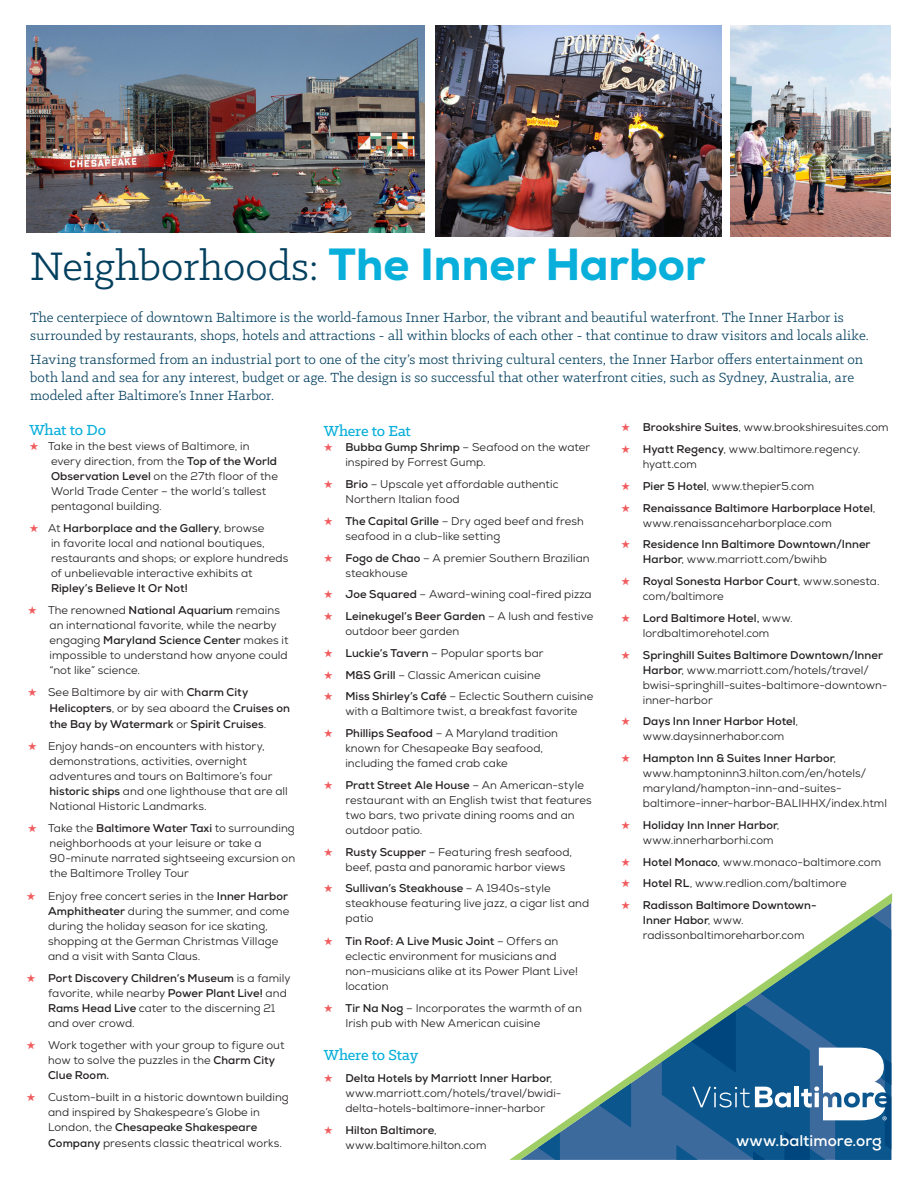
<style>
.page{position:relative;width:918px;height:1188px;background:#fff}
.page>*{position:absolute;margin:0;border:0;box-sizing:border-box;transform-origin:0 0}
.t1{font:45px "Klinic Slab";color:#033f5e}
.subhead{font:500 16.5px "Klinic Slab";letter-spacing:-.015em;color:#08afda}
.copy{font:700 15.6px "Nexa";letter-spacing:.005em;color:#fff}
.intro_para{font:15px/18px "Klinic Slab";letter-spacing:.005em;color:#033f5e}
.copy-2{font:11.25px/15px "Nexa";letter-spacing:.005em;color:#231f20}
.copy-3{font:700 11.25px/15px "Nexa";letter-spacing:.005em;color:#231f20}
.s1{font-family:"Nexa";font-weight:800;color:#08afda}
.s2{color:#f05c5e}
.s3{font-weight:700}
.s4{font-weight:400}
</style>
<div class="page">
<svg style="left:509px;top:893px;width:383px;height:267px"></svg>
<img style="left:26px;top:26px;width:399px;height:206px">
<img style="left:436px;top:26px;width:286px;height:211px">
<img style="left:731px;top:26px;width:159px;height:211px">
<svg style="left:676px;top:1010px;width:215px;height:150px"></svg>
<p class="t1" style="left:30px;top:238px;width:677px">Neighborhoods: <span class="s1">The Inner Harbor</span></p>
<p class="intro_para" style="left:30px;top:308px;width:840px">The centerpiece of downtown Baltimore is the world-famous Inner Harbor, the vibrant and beautiful waterfront. The Inner Harbor is surrounded by restaurants, shops, hotels and attractions - all within blocks of each other - that continue to draw visitors and locals alike.</p>
<p class="intro_para" style="left:30px;top:350px;width:834px">Having transformed from an industrial port to one of the city’s most thriving cultural centers, the Inner Harbor offers entertainment on both land and sea for any interest, budget or age. The design is so successful that other waterfront cities, such as Sydney, Australia, are modeled after Baltimore’s Inner Harbor.</p>
<p class="subhead" style="left:29px;top:420px;width:78px">What to Do</p>
<p class="copy-2" style="left:51px;top:439px;width:228px;text-indent:-22px"><span class="s2">★</span> Take in the best views of Baltimore, in every direction, from the <span class="s3">Top of the World Observation Level</span> on the 27th floor of the World Trade Center – the world’s tallest pentagonal building.</p>
<p class="copy-2" style="left:51px;top:521px;width:239px;text-indent:-22px"><span class="s2">★</span> At <span class="s3">Harborplace and the Gallery</span>, browse<br>in favorite local and national boutiques, restaurants and shops; or explore hundreds of unbelievable interactive exhibits at <span class="s3">Ripley’s Believe It Or Not!</span></p>
<p class="copy-2" style="left:50px;top:602px;width:240px;text-indent:-22px"><span class="s2">★</span> The renowned <span class="s3">National Aquarium</span> remains an international favorite, while the nearby engaging <span class="s3">Maryland Science Center</span> makes it impossible to understand how anyone could “not like” science.</p>
<p class="copy-3" style="left:50px;top:685px;width:242px;line-height:15.8px;text-indent:-22px"><span class="s2">★</span> <span class="s4">See Baltimore by air with</span> Charm City<br>Helicopters<span class="s4">, or by sea aboard the</span> Cruises on the Bay by Watermark <span class="s4">or</span> Spirit Cruises<span class="s4">.</span></p>
<p class="copy-2" style="left:50px;top:738px;width:240px;text-indent:-22px"><span class="s2">★</span> Enjoy hands-on encounters with history, demonstrations, activities, overnight adventures and tours on Baltimore’s four <span class="s3">historic ships</span> and one lighthouse that are all National Historic Landmarks.</p>
<p class="copy-2" style="left:50px;top:821px;width:247px;text-indent:-22px"><span class="s2">★</span> Take the <span class="s3">Baltimore Water Taxi</span> to surrounding neighborhoods at your leisure or take a 90-minute narrated sightseeing excursion on the Baltimore Trolley Tour</p>
<p class="copy-2" style="left:48px;top:888px;width:243px;text-indent:-22px"><span class="s2">★</span> Enjoy free concert series in the <span class="s3">Inner Harbor Amphitheater</span> during the summer, and come during the holiday season for ice skating, shopping at the German Christmas Village and a visit with Santa Claus.</p>
<p class="copy-2" style="left:48px;top:971px;width:244px;text-indent:-22px"><span class="s2">★</span> <span class="s3">Port Discovery Children’s Museum</span> is a family favorite, while nearby <span class="s3">Power Plant Live!</span> and <span class="s3">Rams Head Live</span> cater to the discerning 21 and over crowd.</p>
<p class="copy-2" style="left:48px;top:1037px;width:238px;text-indent:-22px"><span class="s2">★</span> Work together with your group to figure out how to solve the puzzles in the <span class="s3">Charm City<br>Clue Room.</span></p>
<p class="copy-2" style="left:48px;top:1089px;width:242px;line-height:15.5px;text-indent:-22px"><span class="s2">★</span> Custom-built in a historic downtown building and inspired by Shakespeare’s Globe in London, the <span class="s3">Chesapeake Shakespeare Company</span> presents classic theatrical works.</p>
<p class="subhead" style="left:324px;top:421px;width:88px">Where to Eat</p>
<p class="copy-2" style="left:345px;top:440px;width:246px;text-indent:-22px"><span class="s2">★</span> <span class="s3">Bubba Gump Shrimp</span> – Seafood on the water inspired by Forrest Gump.</p>
<p class="copy-2" style="left:345px;top:477px;width:215px;text-indent:-22px"><span class="s2">★</span> <span class="s3">Brio</span> – Upscale yet affordable authentic<br>Northern Italian food</p>
<p class="copy-2" style="left:345px;top:514px;width:240px;text-indent:-22px"><span class="s2">★</span> <span class="s3">The Capital Grille</span> – Dry aged beef and fresh seafood in a club-like setting</p>
<p class="copy-2" style="left:345px;top:550px;width:246px;text-indent:-22px"><span class="s2">★</span> <span class="s3">Fogo de Chao</span> – A premier Southern Brazilian steakhouse</p>
<p class="copy-2" style="left:324px;top:587px;width:269px"><span class="s2">★</span> <span class="s3">Joe Squared</span> – Award-wining coal-fired pizza</p>
<p class="copy-2" style="left:345px;top:609px;width:249px;text-indent:-22px"><span class="s2">★</span> <span class="s3">Leinekugel’s Beer Garden</span> – A lush and festive outdoor beer garden</p>
<p class="copy-2" style="left:324px;top:646px;width:221px"><span class="s2">★</span> <span class="s3">Luckie’s Tavern</span> – Popular sports bar</p>
<p class="copy-2" style="left:324px;top:667px;width:218px"><span class="s2">★</span> <span class="s3">M&amp;S Grill</span> – Classic American cuisine</p>
<p class="copy-2" style="left:324px;top:689px;width:271px;text-align:center"><span class="s2">★</span> <span class="s3">Miss Shirley’s Café</span> – Eclectic Southern cuisine with a Baltimore twist, a breakfast favorite</p>
<p class="copy-2" style="left:345px;top:726px;width:214px;text-indent:-22px"><span class="s2">★</span> <span class="s3">Phillips Seafood</span> – A Maryland tradition known for Chesapeake Bay seafood, including the famed crab cake</p>
<p class="copy-2" style="left:345px;top:778px;width:248px;text-indent:-22px"><span class="s2">★</span> <span class="s3">Pratt Street Ale House</span> – An American-style restaurant with an English twist that features two bars, two private dining rooms and an outdoor patio.</p>
<p class="copy-2" style="left:345px;top:844px;width:228px;text-indent:-22px"><span class="s2">★</span> <span class="s3">Rusty Scupper</span> – Featuring fresh seafood, beef, pasta and panoramic harbor views</p>
<p class="copy-2" style="left:345px;top:881px;width:245px;text-indent:-22px"><span class="s2">★</span> <span class="s3">Sullivan’s Steakhouse</span> – A 1940s-style steakhouse featuring live jazz, a cigar list and patio</p>
<p class="copy-2" style="left:345px;top:934px;width:234px;text-indent:-22px"><span class="s2">★</span> <span class="s3">Tin Roof: A Live Music Joint</span> – Offers an eclectic environment for musicians and non-musicians alike at its Power Plant Live! location</p>
<p class="copy-2" style="left:345px;top:1000px;width:238px;text-indent:-22px"><span class="s2">★</span> <span class="s3">Tir Na Nog</span> – Incorporates the warmth of an<br>Irish pub with New American cuisine</p>
<p class="subhead" style="left:324px;top:1045px;width:96px">Where to Stay</p>
<p class="copy-2" style="left:345px;top:1071px;width:218px;text-indent:-22px"><span class="s2">★</span> <span class="s3">Delta Hotels by Marriott Inner Harbor</span>, www.marriott.com/hotels/travel/bwidi&shy;delta-hotels-baltimore-inner-harbor</p>
<p class="copy-2" style="left:345px;top:1123px;width:143px;text-indent:-22px"><span class="s2">★</span> <span class="s3">Hilton Baltimore</span>, www.baltimore.hilton.com</p>
<p class="copy-2" style="left:621px;top:420px;width:269px"><span class="s2">★</span> <span class="s3">Brookshire Suites</span>, www.brookshiresuites.com</p>
<p class="copy-2" style="left:643px;top:442px;width:219px;text-indent:-22px"><span class="s2">★</span> <span class="s3">Hyatt Regency</span>, www.baltimore.regency. hyatt.com</p>
<p class="copy-2" style="left:621px;top:479px;width:195px"><span class="s2">★</span> <span class="s3">Pier 5 Hotel</span>, www.thepier5.com</p>
<p class="copy-3" style="left:643px;top:500px;width:234px;text-indent:-22px"><span class="s2">★</span> Renaissance Baltimore Harborplace Hotel<span class="s4">, www.renaissanceharborplace.com</span></p>
<p class="copy-3" style="left:643px;top:537px;width:229px;text-indent:-22px"><span class="s2">★</span> Residence Inn Baltimore Downtown/Inner<br>Harbor<span class="s4">, www.marriott.com/bwihb</span></p>
<p class="copy-2" style="left:643px;top:574px;width:238px;text-indent:-22px"><span class="s2">★</span> <span class="s3">Royal Sonesta Harbor Court</span>, www.sonesta. com/baltimore</p>
<p class="copy-2" style="left:621px;top:611px;width:173px;text-align:center"><span class="s2">★</span> <span class="s3">Lord Baltimore Hotel,</span> www. lordbaltimorehotel.com</p>
<p class="copy-2" style="left:643px;top:647px;width:246px;text-indent:-22px"><span class="s2">★</span> <span class="s3">Springhill Suites Baltimore Downtown/Inner Harbor</span>, www.marriott.com/hotels/travel/ bwisi-springhill-suites-baltimore-downtown&shy;inner-harbor</p>
<p class="copy-3" style="left:643px;top:714px;width:157px;text-indent:-22px"><span class="s2">★</span> Days Inn Inner Harbor Hotel<span class="s4">, www.daysinnerhabor.com</span></p>
<p class="copy-2" style="left:643px;top:751px;width:246px;text-indent:-22px"><span class="s2">★</span> <span class="s3">Hampton Inn &amp; Suites Inner Harbor</span>, www.hamptoninn3.hilton.com/en/hotels/ maryland/hampton-inn-and-suites&shy;baltimore-inner-harbor-BALIHHX/index.html</p>
<p class="copy-2" style="left:643px;top:818px;width:138px;text-indent:-22px"><span class="s2">★</span> <span class="s3">Holiday Inn Inner Harbor</span>, www.innerharborhi.com</p>
<p class="copy-2" style="left:621px;top:854px;width:261px"><span class="s2">★</span> <span class="s3">Hotel Monaco</span>, www.monaco-baltimore.com</p>
<p class="copy-2" style="left:621px;top:876px;width:227px"><span class="s2">★</span> <span class="s3">Hotel RL</span>, www.redlion.com/baltimore</p>
<p class="copy-3" style="left:643px;top:898px;width:175px;text-indent:-22px"><span class="s2">★</span> Radisson Baltimore Downtown-<br>Inner Habor<span class="s4">, www. radissonbaltimoreharbor.com</span></p>
<p class="copy" style="left:736px;top:1130px;width:147px">www.baltimore.org</p>
</div>
